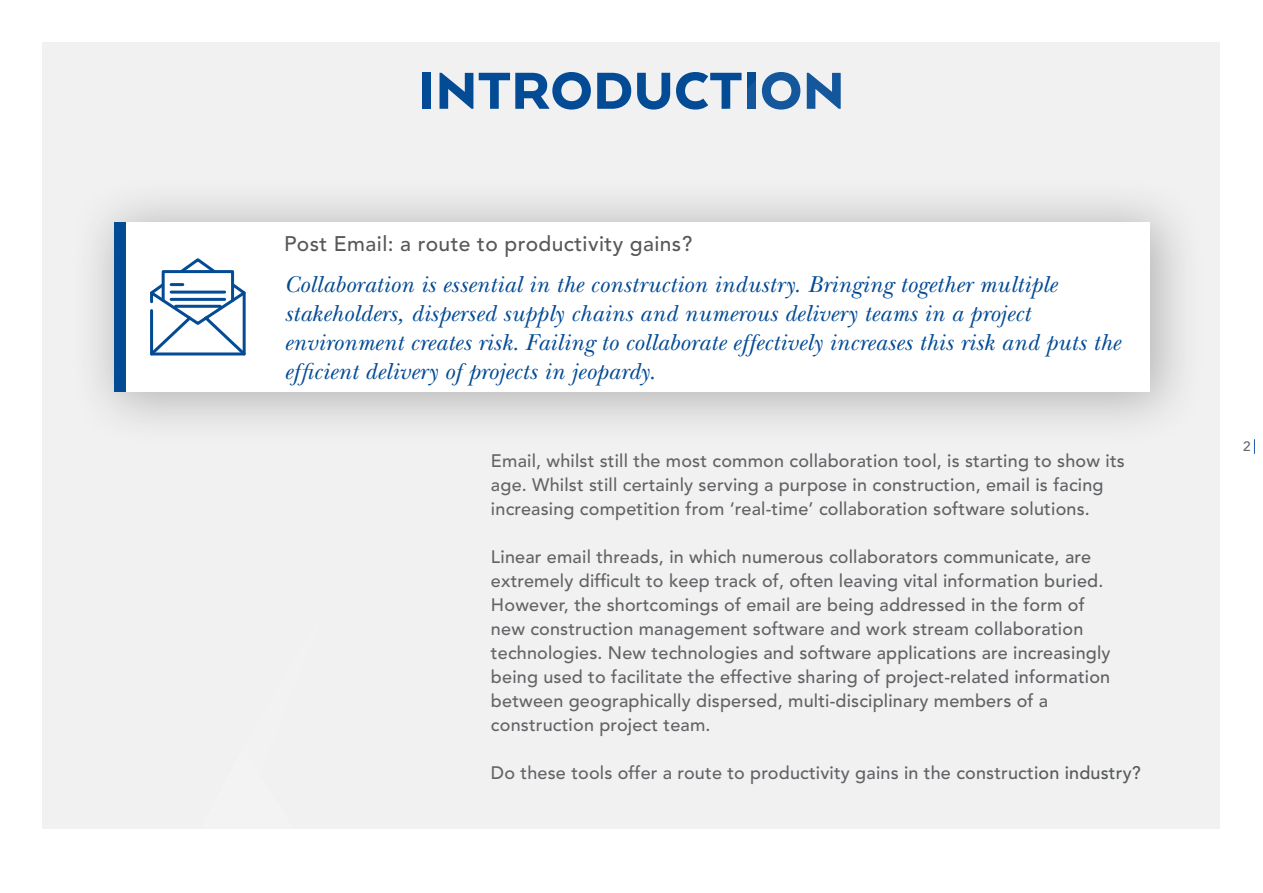
<style>
.page{position:relative;width:1263px;height:893px;background:#fff}
.page>*{position:absolute;margin:0;border:0;box-sizing:border-box;transform-origin:0 0}
.t1{font:900 60px "Arquitecta";letter-spacing:.01em;color:#044b95}
.t2{font:italic 24px/28.8px "New Baskerville Std";letter-spacing:.01em;color:#044b95}
.t3{font:500 21px "Avenir LT Std";letter-spacing:.02em;color:#57585a}
.t4{font:500 18px/24px "Avenir LT Std";letter-spacing:.01em;color:#57585a}
.t5{font:500 13.5px "Avenir LT Std";color:#57585a}
</style>
<div class="page">
<div style="left:42px;top:42px;width:1213px;height:787px;background:#f1f1f1"></div>
<div style="left:69px;top:175px;width:1138px;height:273px;background:#231f20;opacity:.3"></div>
<div style="left:114px;top:222px;width:1035px;height:170px;background:#fff"></div>
<svg style="left:150px;top:258px;width:96px;height:98px"></svg>
<div style="left:114px;top:222px;width:12px;height:170px;background:#044b95"></div>
<p class="t1" style="left:418px;top:53px;width:428px">INTRODUCTION</p>
<p class="t3" style="left:284px;top:231px;width:410px">Post Email: a route to productivity gains?</p>
<p class="t2" style="left:284px;top:270px;width:837px">Collaboration is essential in the construction industry. Bringing together multiple stakeholders, dispersed supply chains and numerous delivery teams in a project environment creates risk. Failing to collaborate effectively increases this risk and puts the efficient delivery of projects in jeopardy.</p>
<p class="t4" style="left:491px;top:450px;width:635px">Email, whilst still the most common collaboration tool, is starting to show its age. Whilst still certainly serving a purpose in construction, email is facing increasing competition from ‘real-time’ collaboration software solutions.</p>
<p class="t4" style="left:491px;top:546px;width:621px">Linear email threads, in which numerous collaborators communicate, are extremely difficult to keep track of, often leaving vital information buried.<br>However, the shortcomings of email are being addressed in the form of new construction management software and work stream collaboration technologies. New technologies and software applications are increasingly being used to facilitate the effective sharing of project-related information between geographically dispersed, multi-disciplinary members of a construction project team.</p>
<p class="t4" style="left:491px;top:762px;width:651px">Do these tools offer a route to productivity gains in the construction industry?</p>
<p class="t5" style="left:1243px;top:439px;width:9px">2</p>
</div>
